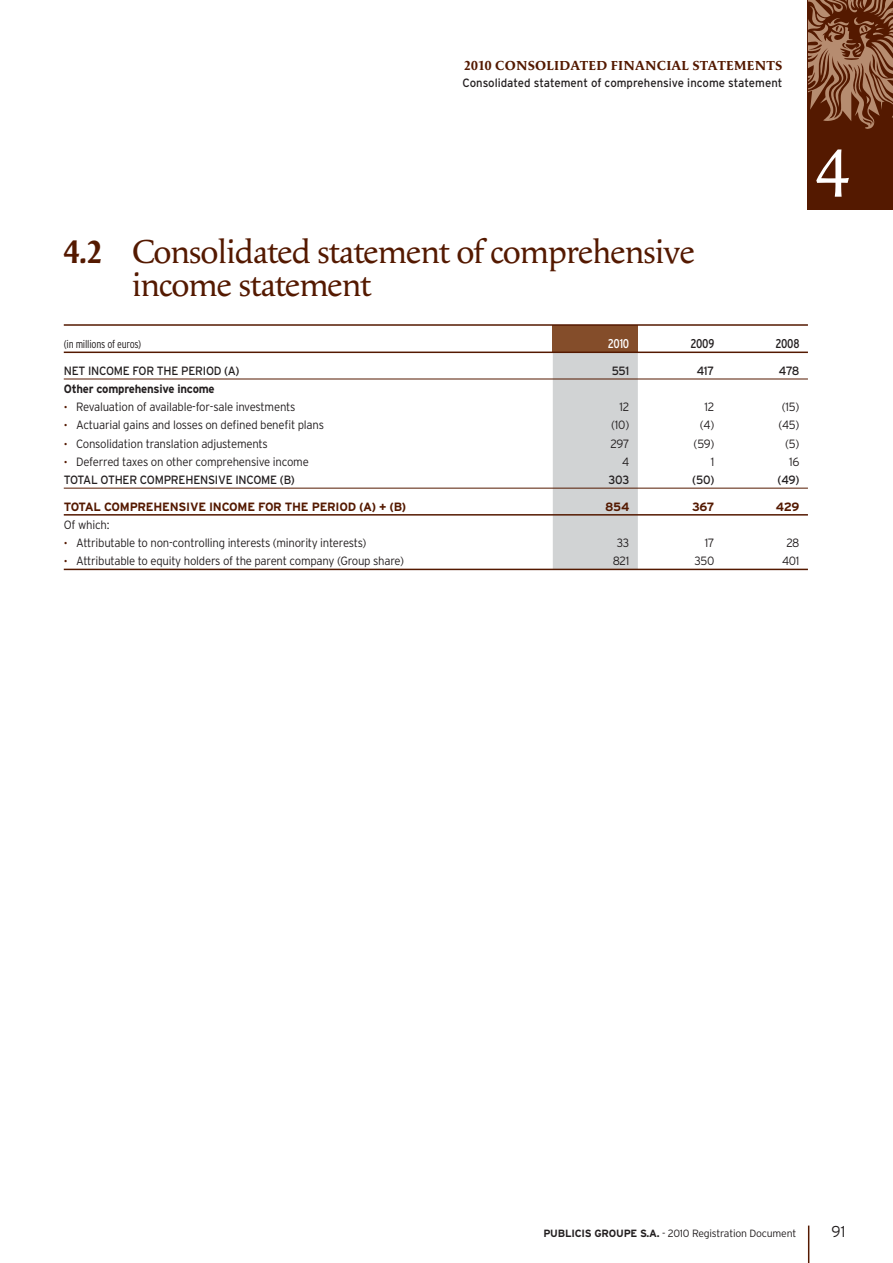
<style>
.page{position:relative;width:893px;height:1263px;background:#fff}
.page>*{position:absolute;margin:0;border:0;box-sizing:border-box;transform-origin:0 0}
.t1{font:69px "Apolline Regular SC";color:#fff}
.t2{font:34.5px/33px "Apolline";letter-spacing:-.03em;color:#541900}
.t3{font:300 15.75px "Interstate";color:#231f20;scale:.95 1}
.t4{font:13.5px "Apolline Bold LF";letter-spacing:.01em;color:#541900}
.t5{font:condensed 12.75px "Interstate";letter-spacing:-.02em;color:#231f20}
.t6{font:condensed 12.75px "Interstate";color:#fff}
.t7{font:300 12px "Interstate";letter-spacing:-.02em;color:#231f20;scale:.95 1}
.t8{font:12px "Interstate";letter-spacing:-.02em;color:#231f20;scale:.95 1}
.t9{font:700 12px "Interstate";letter-spacing:-.02em;color:#541900}
.t10{font:12px "Interstate";color:#231f20;scale:.95 1}
.t11{font:700 12px "Interstate";letter-spacing:-.02em;color:#231f20;scale:.95 1}
.t12{font:300 condensed 11.25px "Interstate";letter-spacing:-.02em;color:#231f20}
.t13{font:300 10.5px "Interstate";letter-spacing:-.02em;color:#231f20}
.s1{font-family:"Apolline Bold LF";font-size:33px}
.s2{font-size:10.8px;color:#541900}
.s3{font-weight:700}
</style>
<div class="page">
<hr style="left:808px;top:1225px;width:1px;height:38px;background:#541900">
<div style="left:808px;top:0;width:85px;height:209px;background:#541900"></div>
<svg style="left:808px;top:0;width:85px;height:129px"></svg>
<div style="left:553px;top:325px;width:85px;height:27px;background:#844d2a"></div>
<div style="left:553px;top:353px;width:85px;height:216px;background:#d1d3d4"></div>
<hr style="left:64px;top:324px;width:744px;height:2px;background:#541900">
<hr style="left:64px;top:352px;width:744px;height:1px;background:#541900">
<hr style="left:64px;top:379px;width:744px;height:1px;background:#541900">
<hr style="left:64px;top:488px;width:744px;height:1px;background:#541900">
<hr style="left:64px;top:514px;width:744px;height:2px;background:#541900">
<hr style="left:64px;top:569px;width:744px;height:1px;background:#541900">
<p class="t4" style="left:464px;top:60px;width:320px">2010 CONSOLIDATED FINANCIAL STATEMENTS</p>
<p class="t10" style="left:462px;top:78px;width:338px">Consolidated statement of comprehensive income statement</p>
<h2 class="t2" style="left:132px;top:239px;width:565px;text-indent:-68px"><span class="s1">4.2</span> Consolidated statement of comprehensive income statement</h2>
<p class="t12" style="left:64px;top:340px;width:79px">(in millions of euros)</p>
<p class="t6" style="left:608px;top:339px;width:23px">2010</p>
<p class="t5" style="left:691px;top:339px;width:25px">2009</p>
<p class="t5" style="left:775px;top:339px;width:25px">2008</p>
<p class="t8" style="left:64px;top:366px;width:186px">NET INCOME FOR THE PERIOD (A)</p>
<p class="t8" style="left:612px;top:366px;width:20px">551</p>
<p class="t8" style="left:697px;top:366px;width:20px">417</p>
<p class="t8" style="left:779px;top:366px;width:23px">478</p>
<p class="t11" style="left:64px;top:384px;width:160px">Other comprehensive income</p>
<p class="t7" style="left:64px;top:402px;width:245px"><span class="s2">•</span> Revaluation of available-for-sale investments</p>
<p class="t7" style="left:620px;top:402px;width:12px">12</p>
<p class="t7" style="left:705px;top:402px;width:12px">12</p>
<p class="t7" style="left:782px;top:402px;width:20px">(15)</p>
<p class="t7" style="left:64px;top:421px;width:275px"><span class="s2">•</span> Actuarial gains and losses on defined benefit plans</p>
<p class="t7" style="left:611px;top:421px;width:21px">(10)</p>
<p class="t7" style="left:700px;top:421px;width:17px">(4)</p>
<p class="t7" style="left:778px;top:421px;width:24px">(45)</p>
<p class="t7" style="left:64px;top:439px;width:216px"><span class="s2">•</span> Consolidation translation adjustements</p>
<p class="t7" style="left:610px;top:439px;width:22px">297</p>
<p class="t7" style="left:694px;top:439px;width:23px">(59)</p>
<p class="t7" style="left:785px;top:439px;width:17px">(5)</p>
<p class="t7" style="left:64px;top:457px;width:259px"><span class="s2">•</span> Deferred taxes on other comprehensive income</p>
<p class="t7" style="left:622px;top:457px;width:9px">4</p>
<p class="t7" style="left:711px;top:457px;width:5px">1</p>
<p class="t7" style="left:789px;top:457px;width:12px">16</p>
<p class="t8" style="left:64px;top:475px;width:245px">TOTAL OTHER COMPREHENSIVE INCOME (B)</p>
<p class="t8" style="left:608px;top:475px;width:23px">303</p>
<p class="t8" style="left:692px;top:475px;width:25px">(50)</p>
<p class="t8" style="left:778px;top:475px;width:24px">(49)</p>
<p class="t9" style="left:64px;top:502px;width:344px">TOTAL COMPREHENSIVE INCOME FOR THE PERIOD (A) + (B)</p>
<p class="t9" style="left:605px;top:502px;width:26px">854</p>
<p class="t9" style="left:692px;top:502px;width:24px">367</p>
<p class="t9" style="left:776px;top:502px;width:25px">429</p>
<p class="t7" style="left:64px;top:520px;width:50px">Of which:</p>
<p class="t7" style="left:64px;top:538px;width:320px"><span class="s2">•</span> Attributable to non-controlling interests (minority interests)</p>
<p class="t7" style="left:617px;top:538px;width:15px">33</p>
<p class="t7" style="left:705px;top:538px;width:12px">17</p>
<p class="t7" style="left:786px;top:538px;width:15px">28</p>
<p class="t7" style="left:64px;top:556px;width:360px"><span class="s2">•</span> Attributable to equity holders of the parent company (Group share)</p>
<p class="t7" style="left:613px;top:556px;width:19px">821</p>
<p class="t7" style="left:695px;top:556px;width:22px">350</p>
<p class="t7" style="left:782px;top:556px;width:20px">401</p>
<h1 class="t1" style="left:815px;top:132px;width:36px">4</h1>
<p class="t13" style="left:543px;top:1230px;width:255px"><span class="s3">PUBLICIS GROUPE S.A.</span> - 2010 Registration Document</p>
<h3 class="t3" style="left:831px;top:1226px;width:16px">91</h3>
</div>
